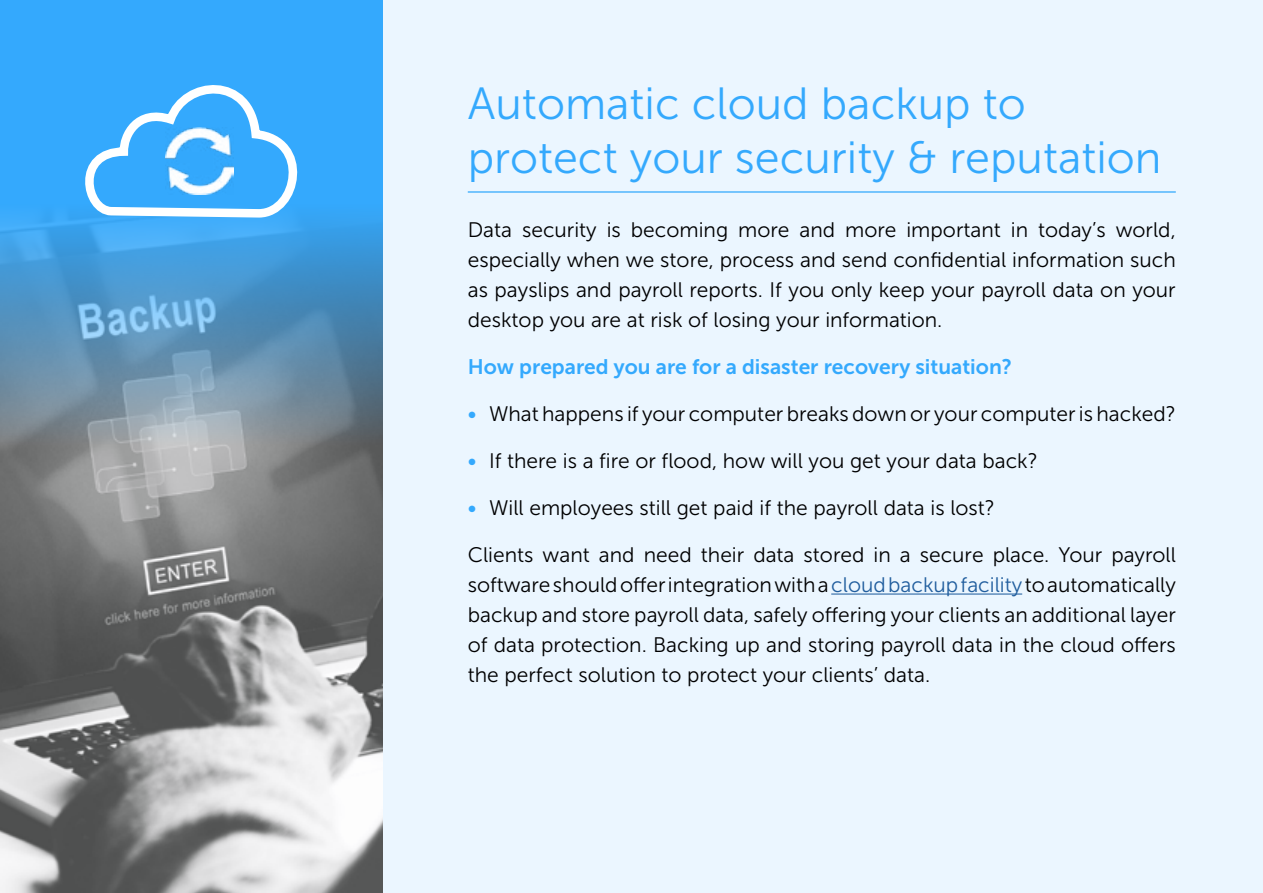
<style>
.page{position:relative;width:1263px;height:893px;background:#ebf6ff}
.page>*{position:absolute;margin:0;border:0;box-sizing:border-box;transform-origin:0 0}
.t1{font:45px/54px "Museo Sans 300";color:#34a9fd}
.t2{font:21px/30px "Museo Sans 300";color:#000;text-align:justify}
.t3{font:21px "Museo Sans 700";color:#34a9fd}
.s1{font-family:"Museo Sans 500";color:#34a9fd}
.s2{color:#215e9e}
</style>
<div class="page">
<svg style="left:0;top:0;width:383px;height:893px;background:#7496af"></svg>
<svg style="left:75px;top:74px;width:236px;height:147px;background:#53b6fd"></svg>
<img style="left:166px;top:127px;width:67px;height:67px">
<hr style="left:831px;top:593px;width:191px;height:2px;background:#215e9e">
<hr style="left:468px;top:191px;width:708px;height:2px;background:#34a9fd">
<h1 class="t1" style="left:468px;top:77px;width:695px">Automatic cloud backup to protect your security &amp; reputation</h1>
<p class="t2" style="left:468px;top:215px;width:709px">Data security is becoming more and more important in today’s world, especially when we store, process and send confidential information such as payslips and payroll reports. If you only keep your payroll data on your desktop you are at risk of losing your information.</p>
<p class="t3" style="left:468px;top:355px;width:546px">How prepared you are for a disaster recovery situation?</p>
<p class="t2" style="left:468px;top:399px;width:709px"><span class="s1">•</span> What happens if your computer breaks down or your computer is hacked?</p>
<p class="t2" style="left:468px;top:446px;width:572px"><span class="s1">•</span> If there is a fire or flood, how will you get your data back?</p>
<p class="t2" style="left:468px;top:493px;width:529px"><span class="s1">•</span> Will employees still get paid if the payroll data is lost?</p>
<p class="t2" style="left:468px;top:540px;width:710px">Clients want and need their data stored in a secure place. Your payroll software should offer integration with a <span class="s2">cloud backup facility</span> to automatically backup and store payroll data, safely offering your clients an additional layer of data protection. Backing up and storing payroll data in the cloud offers the perfect solution to protect your clients’ data.</p>
</div>
